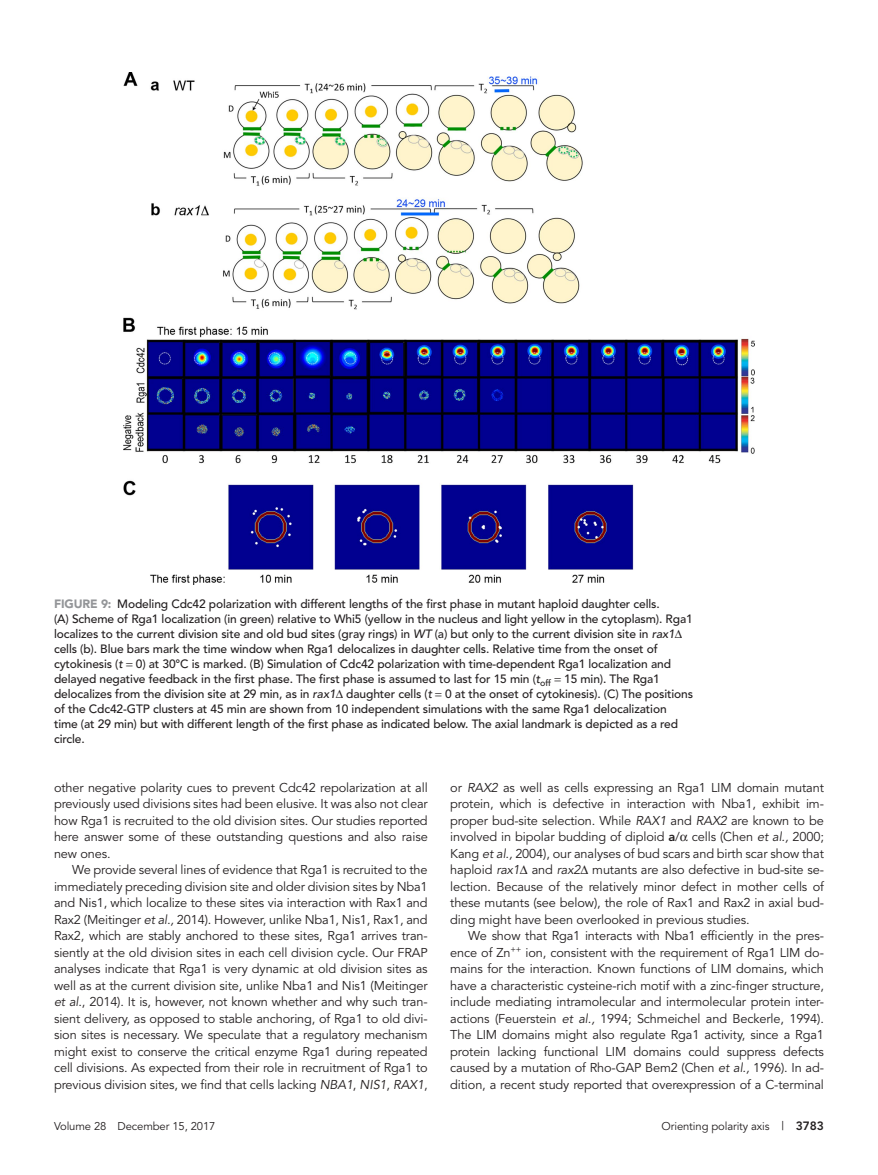
<style>
.page{position:relative;width:878px;height:1175px;background:#fff}
.page>*{position:absolute;margin:0;border:0;box-sizing:border-box;transform-origin:0 0}
.Para{font:12.75px/16.5px "Avenir";letter-spacing:-.01em;color:#231f20;text-align:justify}
.ParaFL{font:12.75px/16.5px "Avenir";letter-spacing:-.01em;color:#231f20;text-align:justify}
.FigCaption_35_5p{font:500 12px/15px "Avenir";letter-spacing:-.01em;color:#231f20}
.t1{font:11.25px "Avenir";letter-spacing:-.01em;color:#231f20}
.s1{font-weight:900;color:#939598}
.s2{font-style:italic}
.s3{font-weight:800}
.s4{font-size:12px}
.s5{font-weight:800;font-size:12px}
</style>
<div class="page">
<img style="left:124px;top:72px;width:630px;height:512px">
<p class="FigCaption_35_5p" style="left:54px;top:596px;width:640px"><span class="s1">FIGURE 9:</span> Modeling Cdc42 polarization with different lengths of the first phase in mutant haploid daughter cells.<br>(A) Scheme of Rga1 localization (in green) relative to Whi5 (yellow in the nucleus and light yellow in the cytoplasm). Rga1 localizes to the current division site and old bud sites (gray rings) in <span class="s2">WT</span> (a) but only to the current division site in <span class="s2">rax1 </span>cells (b). Blue bars mark the time window when Rga1 delocalizes in daughter cells. Relative time from the onset of cytokinesis (<span class="s2">t</span> 0) at 30°C is marked. (B) Simulation of Cdc42 polarization with time-dependent Rga1 localization and delayed negative feedback in the first phase. The first phase is assumed to last for 15 min (<span class="s2">t</span><sub>off</sub> 15 min). The Rga1 delocalizes from the division site at 29 min, as in <span class="s2">rax1</span>∆ daughter cells (<span class="s2">t</span> 0 at the onset of cytokinesis). (C) The positions of the Cdc42-GTP clusters at 45 min are shown from 10 independent simulations with the same Rga1 delocalization time (at 29 min) but with different length of the first phase as indicated below. The axial landmark is depicted as a red circle.</p>
<p class="ParaFL" style="left:54px;top:779px;width:375px">other negative polarity cues to prevent Cdc42 repolarization at all previously used divisions sites had been elusive. It was also not clear how Rga1 is recruited to the old division sites. Our studies reported here answer some of these outstanding questions and also raise new ones.</p>
<p class="Para" style="left:54px;top:861px;width:375px;text-indent:18px">We provide several lines of evidence that Rga1 is recruited to the immediately preceding division site and older division sites by Nba1 and Nis1, which localize to these sites via interaction with Rax1 and Rax2 (Meitinger <span class="s2">et al.,</span> 2014). However, unlike Nba1, Nis1, Rax1, and Rax2, which are stably anchored to these sites, Rga1 arrives tran&shy;siently at the old division sites in each cell division cycle. Our FRAP analyses indicate that Rga1 is very dynamic at old division sites as well as at the current division site, unlike Nba1 and Nis1 (Meitinger <span class="s2">et al</span>., 2014). It is, however, not known whether and why such tran&shy;sient delivery, as opposed to stable anchoring, of Rga1 to old divi&shy;sion sites is necessary. We speculate that a regulatory mechanism might exist to conserve the critical enzyme Rga1 during repeated cell divisions. As expected from their role in recruitment of Rga1 to previous division sites, we find that cells lacking <span class="s2">NBA1</span>, <span class="s2">NIS1</span>, <span class="s2">RAX1</span>,</p>
<p class="Para" style="left:450px;top:779px;width:375px">or <span class="s2">RAX2</span> as well as cells expressing an Rga1 LIM domain mutant protein, which is defective in interaction with Nba1, exhibit im&shy;proper bud-site selection. While <span class="s2">RAX1</span> and <span class="s2">RAX2</span> are known to be involved in bipolar budding of diploid <span class="s3">a</span>/ cells (Chen <span class="s2">et al.,</span> 2000; Kang <span class="s2">et al.,</span> 2004), our analyses of bud scars and birth scar show that haploid <span class="s2">rax1</span> and <span class="s2">rax2</span> mutants are also defective in bud-site se&shy;lection. Because of the relatively minor defect in mother cells of these mutants (see below), the role of Rax1 and Rax2 in axial bud&shy;ding might have been overlooked in previous studies.</p>
<p class="Para" style="left:450px;top:927px;width:375px;text-indent:18px">We show that Rga1 interacts with Nba1 efficiently in the pres&shy;ence of Zn<sup>++</sup> ion, consistent with the requirement of Rga1 LIM do&shy;mains for the interaction. Known functions of LIM domains, which have a characteristic cysteine-rich motif with a zinc-finger structure, include mediating intramolecular and intermolecular protein inter&shy;actions (Feuerstein <span class="s2">et al.,</span> 1994; Schmeichel and Beckerle, 1994).<br>The LIM domains might also regulate Rga1 activity, since a Rga1 protein lacking functional LIM domains could suppress defects caused by a mutation of Rho-GAP Bem2 (Chen <span class="s2">et al.,</span> 1996). In ad&shy;dition, a recent study reported that overexpression of a C-terminal</p>
<p class="t1" style="left:54px;top:1119px;width:163px">Volume 28 December 15, 2017</p>
<p class="t1" style="left:661px;top:1119px;width:164px">Orienting polarity axis <span class="s4">|</span> <span class="s5">3783</span></p>
</div>
